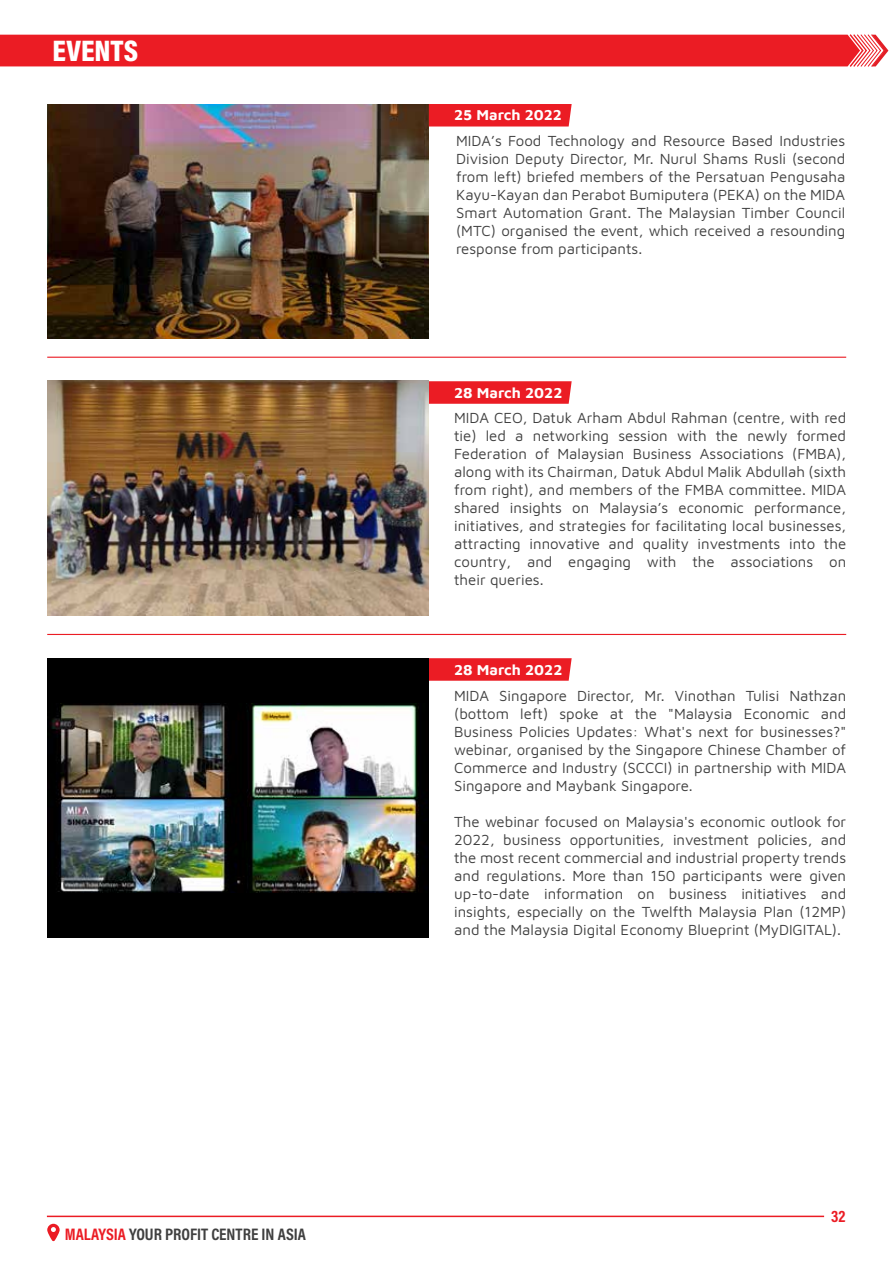
<style>
.page{position:relative;width:893px;height:1263px;background:#fff}
.page>*{position:absolute;margin:0;border:0;box-sizing:border-box;transform-origin:0 0}
.t1{font:900 30px "Acumin Pro Cond";color:#fff}
.t2{font:700 16.8px "Acumin Pro Cond";color:#404040}
.t3{font:700 16.8px "Acumin Pro Cond";color:#eb1c24}
.t4{font:15px/18px "Maven Pro";color:#404040;text-align:justify}
.t5{font:700 15px "Maven Pro";color:#fff}
.s1{color:#eb1c24}
</style>
<div class="page">
<svg style="left:0;top:34px;width:888px;height:33px;background:#ec2931"></svg>
<svg style="left:47px;top:1224px;width:13px;height:17px"></svg>
<hr style="left:47px;top:1215px;width:777px;height:2px;background:#eb1c24">
<hr style="left:47px;top:634px;width:799px;height:1px;background:#eb1c24">
<svg style="left:429px;top:658px;width:143px;height:23px;background:#eb232b"></svg>
<svg style="left:429px;top:381px;width:143px;height:23px;background:#eb232b"></svg>
<img style="left:47px;top:381px;width:382px;height:234px">
<div style="left:47px;top:658px;width:382px;height:280px;background:#000"></div>
<img style="left:50px;top:703px;width:377px;height:190px">
<hr style="left:47px;top:357px;width:799px;height:1px;background:#eb1c24">
<img style="left:47px;top:104px;width:382px;height:234px">
<div style="left:429px;top:104px;width:143px;height:23px;background:#eb1c24"></div>
<h1 class="t1" style="left:52px;top:31px;width:87px">EVENTS</h1>
<p class="t2" style="left:65px;top:1223px;width:243px"><span class="s1">MALAYSIA</span> YOUR PROFIT CENTRE IN ASIA</p>
<p class="t5" style="left:454px;top:105px;width:109px">25 March 2022</p>
<p class="t4" style="left:456px;top:131px;width:391px">MIDA’s Food Technology and Resource Based Industries Division Deputy Director, Mr. Nurul Shams Rusli (second from left) briefed members of the Persatuan Pengusaha Kayu-Kayan dan Perabot Bumiputera (PEKA) on the MIDA Smart Automation Grant. The Malaysian Timber Council (MTC) organised the event, which received a resounding response from participants.</p>
<p class="t5" style="left:454px;top:382px;width:110px">28 March 2022</p>
<p class="t4" style="left:454px;top:408px;width:394px">MIDA CEO, Datuk Arham Abdul Rahman (centre, with red tie) led a networking session with the newly formed Federation of Malaysian Business Associations (FMBA), along with its Chairman, Datuk Abdul Malik Abdullah (sixth from right), and members of the FMBA committee. MIDA shared insights on Malaysia’s economic performance, initiatives, and strategies for facilitating local businesses, attracting innovative and quality investments into the country, and engaging with the associations on their queries.</p>
<p class="t5" style="left:454px;top:659px;width:110px">28 March 2022</p>
<p class="t4" style="left:454px;top:685px;width:394px">MIDA Singapore Director, Mr. Vinothan Tulisi Nathzan (bottom left) spoke at the "Malaysia Economic and Business Policies Updates: What's next for businesses?" webinar, organised by the Singapore Chinese Chamber of Commerce and Industry (SCCCI) in partnership with MIDA Singapore and Maybank Singapore.</p>
<p class="t4" style="left:454px;top:811px;width:394px">The webinar focused on Malaysia's economic outlook for 2022, business opportunities, investment policies, and the most recent commercial and industrial property trends and regulations. More than 150 participants were given up-to-date information on business initiatives and insights, especially on the Twelfth Malaysia Plan (12MP) and the Malaysia Digital Economy Blueprint (MyDIGITAL).</p>
<p class="t3" style="left:831px;top:1205px;width:16px">32</p>
</div>
